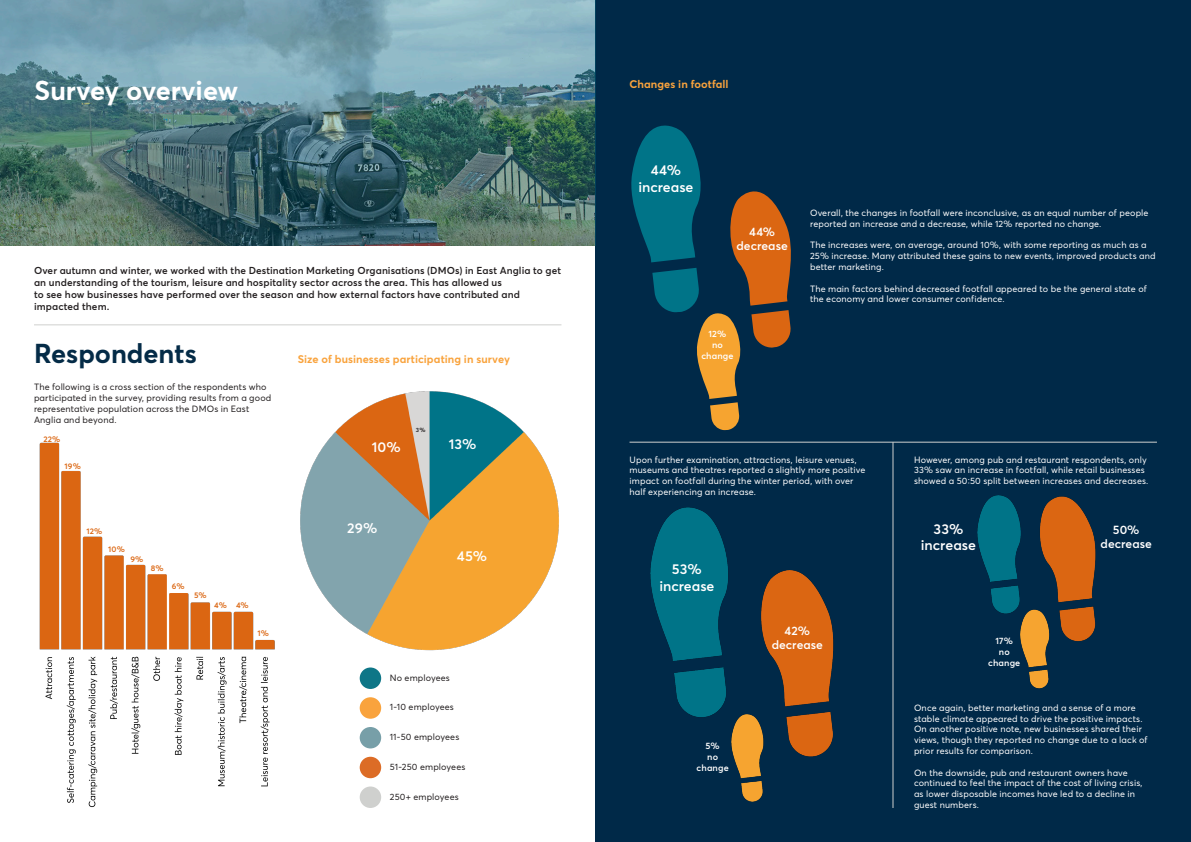
<style>
.page{position:relative;width:1191px;height:842px;background:#fff}
.page>*{position:absolute;margin:0;border:0;box-sizing:border-box;transform-origin:0 0}
.t1{font:700 27px "Averta";color:#fff}
.t2{font:700 27px "Averta";letter-spacing:-.005em;color:#042b47}
.t3{font:600 14px "Averta";color:#fff}
.t4{font:600 12px "Averta";color:#fff}
.t5{font:700 11px "Averta";letter-spacing:.005em;color:#f9a33d}
.t6{font:600 10px/12px "Averta";letter-spacing:.01em;color:#231f20}
.t7{font:9px/10.8px "Averta";letter-spacing:.01em;color:#fff}
.t8{font:9px/10.8px "Averta";letter-spacing:.01em;color:#231f20}
.t9{font:600 9px "Averta";letter-spacing:.015em;color:#fff}
.t10{font:600 8px "Averta";letter-spacing:.025em;color:#db6612}
.t11{font:600 6px "Averta";color:#231f20}
</style>
<div class="page">
<div style="left:595px;top:0;width:596px;height:842px;background:#002948"></div>
<img style="left:0;top:0;width:595px;height:246px">
<hr style="left:34px;top:325px;width:527px;height:1px;background:#cfd0ce">
<div style="left:360px;top:667px;width:21px;height:22px;background:#0e7687;border-radius:50%"></div>
<div style="left:360px;top:697px;width:21px;height:22px;background:#f9a33d;border-radius:50%"></div>
<div style="left:360px;top:727px;width:21px;height:21px;background:#779fa8;border-radius:50%"></div>
<div style="left:360px;top:757px;width:21px;height:21px;background:#dc6c26;border-radius:50%"></div>
<div style="left:360px;top:786px;width:21px;height:22px;background:#cfd0ce;border-radius:50%"></div>
<svg style="left:631px;top:125px;width:160px;height:305px"></svg>
<hr style="left:892px;top:442px;width:1px;height:366px;background:#cfd0ce">
<hr style="left:629px;top:442px;width:528px;height:1px;background:#cfd0ce">
<img style="left:39px;top:442px;width:236px;height:366px">
<img style="left:300px;top:391px;width:259px;height:260px">
<img style="left:650px;top:507px;width:184px;height:295px">
<img style="left:977px;top:495px;width:119px;height:194px">
<p class="t1" style="left:35px;top:73px;width:205px">Survey overview</p>
<p class="t6" style="left:34px;top:264px;width:528px">Over autumn and winter, we worked with the Destination Marketing Organisations (DMOs) in East Anglia to get an understanding of the tourism, leisure and hospitality sector across the area. This has allowed us</p>
<p class="t6" style="left:34px;top:288px;width:487px">to see how businesses have performed over the season and how external factors have contributed and</p>
<p class="t6" style="left:34px;top:300px;width:77px">impacted them.</p>
<p class="t2" style="left:34px;top:336px;width:164px">Respondents</p>
<p class="t8" style="left:34px;top:382px;width:239px">The following is a cross section of the respondents who participated in the survey, providing results from a good representative population across the DMOs in East Anglia and beyond.</p>
<p class="t10" style="left:43px;top:433px;width:19px">22%</p>
<p class="t10" style="left:65px;top:461px;width:18px">19%</p>
<p class="t10" style="left:86px;top:525px;width:17px">12%</p>
<p class="t10" style="left:108px;top:544px;width:18px">10%</p>
<p class="t10" style="left:130px;top:554px;width:15px">9%</p>
<p class="t10" style="left:151px;top:562px;width:14px">8%</p>
<p class="t10" style="left:172px;top:580px;width:14px">6%</p>
<p class="t10" style="left:194px;top:590px;width:14px">5%</p>
<p class="t10" style="left:214px;top:600px;width:14px">4%</p>
<p class="t10" style="left:236px;top:600px;width:14px">4%</p>
<p class="t10" style="left:257px;top:627px;width:13px">1%</p>
<p class="t5" style="left:298px;top:352px;width:214px">Size of businesses participating in survey</p>
<p class="t3" style="left:372px;top:437px;width:30px">10%</p>
<p class="t11" style="left:416px;top:426px;width:11px">3%</p>
<p class="t3" style="left:449px;top:434px;width:29px">13%</p>
<p class="t3" style="left:347px;top:518px;width:32px">29%</p>
<p class="t3" style="left:457px;top:546px;width:32px">45%</p>
<p class="t8" style="left:390px;top:672px;width:62px">No employees</p>
<p class="t8" style="left:390px;top:702px;width:66px">1-10 employees</p>
<p class="t8" style="left:390px;top:731px;width:71px">11-50 employees</p>
<p class="t8" style="left:390px;top:761px;width:77px">51-250 employees</p>
<p class="t8" style="left:390px;top:791px;width:70px">250+ employees</p>
<p class="t5" style="left:629px;top:77px;width:101px">Changes in footfall</p>
<p class="t3" style="left:651px;top:160px;width:32px">44%</p>
<p class="t3" style="left:638px;top:177px;width:57px">increase</p>
<p class="t4" style="left:749px;top:223px;width:27px">44%</p>
<p class="t4" style="left:736px;top:238px;width:53px">decrease</p>
<p class="t9" style="left:708px;top:328px;width:19px">12%</p>
<p class="t9" style="left:712px;top:338px;width:12px">no</p>
<p class="t9" style="left:701px;top:349px;width:34px">change</p>
<p class="t7" style="left:810px;top:207px;width:340px">Overall, the changes in footfall were inconclusive, as an equal number of people reported an increase and a decrease, while 12% reported no change.</p>
<p class="t7" style="left:810px;top:240px;width:347px">The increases were, on average, around 10%, with some reporting as much as a<br>25% increase. Many attributed these gains to new events, improved products and better marketing.</p>
<p class="t7" style="left:810px;top:283px;width:338px">The main factors behind decreased footfall appeared to be the general state of the economy and lower consumer confidence.</p>
<p class="t7" style="left:629px;top:454px;width:237px">Upon further examination, attractions, leisure venues, museums and theatres reported a slightly more positive impact on footfall during the winter period, with over half experiencing an increase.</p>
<p class="t7" style="left:914px;top:454px;width:236px">However, among pub and restaurant respondents, only<br>33% saw an increase in footfall, while retail businesses showed a 50:50 split between increases and decreases.</p>
<p class="t3" style="left:672px;top:559px;width:31px">53%</p>
<p class="t3" style="left:659px;top:576px;width:57px">increase</p>
<p class="t9" style="left:705px;top:740px;width:16px">5%</p>
<p class="t9" style="left:707px;top:751px;width:12px">no</p>
<p class="t9" style="left:696px;top:761px;width:34px">change</p>
<p class="t4" style="left:784px;top:622px;width:27px">42%</p>
<p class="t4" style="left:771px;top:636px;width:53px">decrease</p>
<p class="t3" style="left:933px;top:519px;width:31px">33%</p>
<p class="t3" style="left:921px;top:536px;width:57px">increase</p>
<p class="t9" style="left:995px;top:634px;width:19px">17%</p>
<p class="t9" style="left:999px;top:645px;width:12px">no</p>
<p class="t9" style="left:988px;top:656px;width:34px">change</p>
<p class="t4" style="left:1113px;top:521px;width:28px">50%</p>
<p class="t4" style="left:1100px;top:535px;width:53px">decrease</p>
<p class="t7" style="left:914px;top:702px;width:235px">Once again, better marketing and a sense of a more stable climate appeared to drive the positive impacts.<br>On another positive note, new businesses shared their views, though they reported no change due to a lack of prior results for comparison.</p>
<p class="t7" style="left:914px;top:767px;width:230px">On the downside, pub and restaurant owners have continued to feel the impact of the cost of living crisis,</p>
<p class="t7" style="left:914px;top:788px;width:223px">as lower disposable incomes have led to a decline in guest numbers.</p>
</div>
